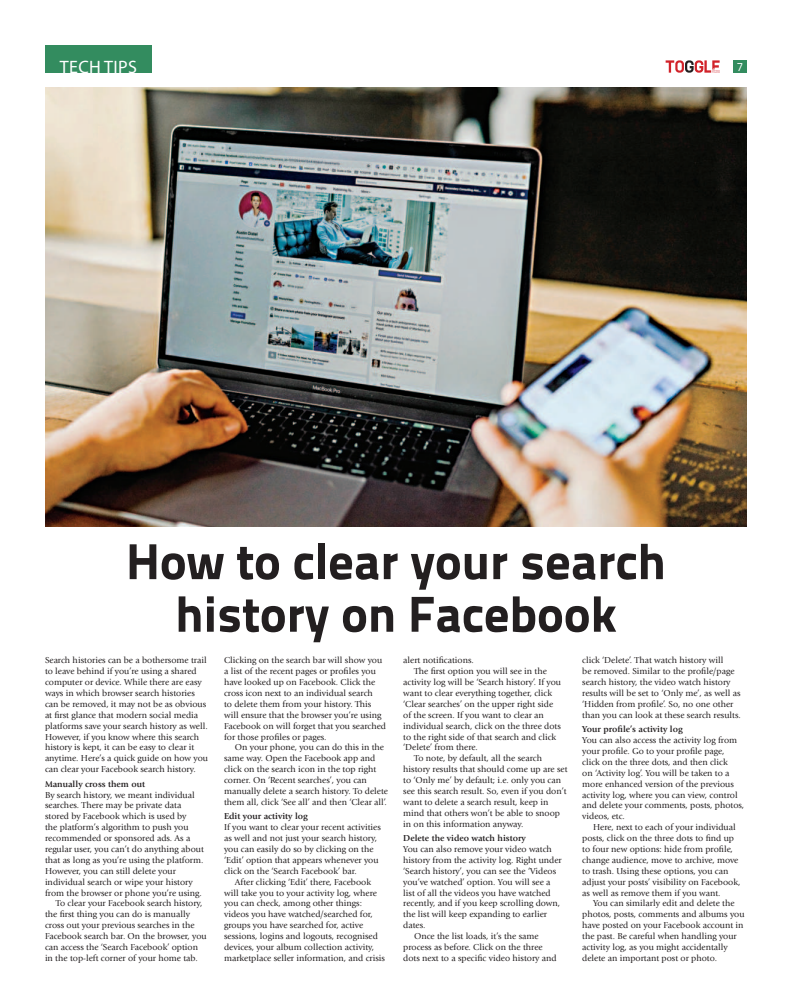
<style>
.page{position:relative;width:792px;height:1008px;background:#fff}
.page>*{position:absolute;margin:0;border:0;box-sizing:border-box;transform-origin:0 0}
.t1{font:800 50.5px/52.6px "Titillium Text 22 L";color:#231f20;text-align:center}
.t2{font:18px "Myriad Pro";letter-spacing:.02em;color:#fff}
.t3{font:12px "Titillium Text 22 L";color:#fff}
.t4{font:9px/10.9px "Giovanni Std";color:#231f20}
.t5{font:700 9px "Giovanni Std";color:#231f20}
</style>
<div class="page">
<svg style="left:666px;top:60px;width:54px;height:13px"></svg>
<div style="left:733px;top:60px;width:14px;height:13px;background:#338c5f"></div>
<div style="left:45px;top:45px;width:107px;height:28px;background:#338c5f"></div>
<img style="left:45px;top:87px;width:702px;height:439px">
<h2 class="t2" style="left:60px;top:56px;width:79px">TECH TIPS</h2>
<h3 class="t3" style="left:737px;top:59px;width:8px">7</h3>
<h1 class="t1" style="left:126px;top:540px;width:541px">How to clear your search history on Facebook</h1>
<p class="t4" style="left:45px;top:656px;width:165px">Search histories can be a bothersome trail to leave behind if you’re using a shared computer or device. While there are easy ways in which browser search histories can be removed, it may not be as obvious at first glance that modern social media platforms save your search history as well.<br>However, if you know where this search history is kept, it can be easy to clear it anytime. Here’s a quick guide on how you can clear your Facebook search history.</p>
<p class="t5" style="left:45px;top:780px;width:102px">Manually cross them out</p>
<p class="t4" style="left:45px;top:790px;width:151px">By search history, we meant individual</p>
<p class="t4" style="left:45px;top:801px;width:138px">searches. There may be private data</p>
<p class="t4" style="left:45px;top:812px;width:143px">stored by Facebook which is used by</p>
<p class="t4" style="left:45px;top:823px;width:145px">the platform’s algorithm to push you</p>
<p class="t4" style="left:45px;top:833px;width:147px">recommended or sponsored ads. As a</p>
<p class="t4" style="left:45px;top:844px;width:160px">regular user, you can’t do anything about</p>
<p class="t4" style="left:45px;top:855px;width:160px">that as long as you’re using the platform.</p>
<p class="t4" style="left:45px;top:866px;width:132px">However, you can still delete your</p>
<p class="t4" style="left:45px;top:877px;width:149px">individual search or wipe your history</p>
<p class="t4" style="left:45px;top:888px;width:158px">from the browser or phone you’re using.</p>
<p class="t4" style="left:56px;top:899px;width:148px">To clear your Facebook search history,</p>
<p class="t4" style="left:45px;top:910px;width:147px">the first thing you can do is manually</p>
<p class="t4" style="left:45px;top:921px;width:151px">cross out your previous searches in the</p>
<p class="t4" style="left:45px;top:931px;width:163px">Facebook search bar. On the browser, you</p>
<p class="t4" style="left:45px;top:942px;width:155px">can access the ‘Search Facebook’ option</p>
<p class="t4" style="left:45px;top:953px;width:154px">in the top-left corner of your home tab.</p>
<p class="t4" style="left:224px;top:656px;width:163px">Clicking on the search bar will show you a list of the recent pages or profiles you have looked up on Facebook. Click the cross icon next to an individual search<br>to delete them from your history. This will ensure that the browser you’re using Facebook on will forget that you searched for those profiles or pages.</p>
<p class="t4" style="left:224px;top:743px;width:165px;text-indent:11px">On your phone, you can do this in the same way. Open the Facebook app and click on the search icon in the top right corner. On ‘Recent searches’, you can manually delete a search history. To delete them all, click ‘See all’ and then ‘Clear all’.</p>
<p class="t5" style="left:224px;top:813px;width:85px">Edit your activity log</p>
<p class="t4" style="left:224px;top:823px;width:158px">If you want to clear your recent activities as well and not just your search history, you can easily do so by clicking on the ‘Edit’ option that appears whenever you click on the ‘Search Facebook’ bar.</p>
<p class="t4" style="left:224px;top:877px;width:162px;text-indent:11px">After clicking ‘Edit’ there, Facebook will take you to your activity log, where you can check, among other things: videos you have watched/searched for, groups you have searched for, active sessions, logins and logouts, recognised devices, your album collection activity, marketplace seller information, and crisis</p>
<p class="t4" style="left:403px;top:656px;width:72px">alert notifications.</p>
<p class="t4" style="left:414px;top:667px;width:134px">The first option you will see in the</p>
<p class="t4" style="left:403px;top:677px;width:159px">activity log will be ‘Search history’. If you</p>
<p class="t4" style="left:403px;top:688px;width:150px">want to clear everything together, click</p>
<p class="t4" style="left:403px;top:699px;width:151px">‘Clear searches’ on the upper right side</p>
<p class="t4" style="left:403px;top:710px;width:142px">of the screen. If you want to clear an</p>
<p class="t4" style="left:403px;top:721px;width:159px">individual search, click on the three dots</p>
<p class="t4" style="left:403px;top:732px;width:154px">to the right side of that search and click</p>
<p class="t4" style="left:403px;top:743px;width:76px">‘Delete’ from there.</p>
<p class="t4" style="left:414px;top:754px;width:130px">To note, by default, all the search</p>
<p class="t4" style="left:403px;top:765px;width:166px">history results that should come up are set</p>
<p class="t4" style="left:403px;top:775px;width:159px">to ‘Only me’ by default; i.e. only you can</p>
<p class="t4" style="left:403px;top:786px;width:165px">see this search result. So, even if you don’t</p>
<p class="t4" style="left:403px;top:797px;width:147px">want to delete a search result, keep in</p>
<p class="t4" style="left:403px;top:808px;width:158px">mind that others won’t be able to snoop</p>
<p class="t4" style="left:403px;top:819px;width:122px">in on this information anyway.</p>
<p class="t5" style="left:403px;top:835px;width:124px">Delete the video watch history</p>
<p class="t4" style="left:403px;top:844px;width:150px">You can also remove your video watch</p>
<p class="t4" style="left:403px;top:855px;width:160px">history from the activity log. Right under</p>
<p class="t4" style="left:403px;top:866px;width:154px">‘Search history’, you can see the ‘Videos</p>
<p class="t4" style="left:403px;top:877px;width:149px">you’ve watched’ option. You will see a</p>
<p class="t4" style="left:403px;top:888px;width:149px">list of all the videos you have watched</p>
<p class="t4" style="left:403px;top:899px;width:158px">recently, and if you keep scrolling down,</p>
<p class="t4" style="left:403px;top:910px;width:145px">the list will keep expanding to earlier</p>
<p class="t4" style="left:403px;top:921px;width:24px">dates.</p>
<p class="t4" style="left:414px;top:931px;width:126px">Once the list loads, it’s the same</p>
<p class="t4" style="left:403px;top:942px;width:141px">process as before. Click on the three</p>
<p class="t4" style="left:403px;top:953px;width:155px">dots next to a specific video history and</p>
<p class="t4" style="left:582px;top:656px;width:160px">click ‘Delete’. That watch history will<br>be removed. Similar to the profile/page search history, the video watch history results will be set to ‘Only me’, as well as ‘Hidden from profile’. So, no one other than you can look at these search results.</p>
<p class="t5" style="left:582px;top:726px;width:102px">Your profile’s activity log</p>
<p class="t4" style="left:582px;top:735px;width:164px">You can also access the activity log from your profile. Go to your profile page, click on the three dots, and then click<br>on ‘Activity log’. You will be taken to a more enhanced version of the previous activity log, where you can view, control and delete your comments, posts, photos, videos, etc.</p>
<p class="t4" style="left:582px;top:823px;width:160px;text-indent:11px">Here, next to each of your individual posts, click on the three dots to find up to four new options: hide from profile, change audience, move to archive, move to trash. Using these options, you can adjust your posts’ visibility on Facebook, as well as remove them if you want.</p>
<p class="t4" style="left:582px;top:899px;width:164px;text-indent:11px">You can similarly edit and delete the photos, posts, comments and albums you have posted on your Facebook account in the past. Be careful when handling your activity log, as you might accidentally delete an important post or photo.</p>
</div>
